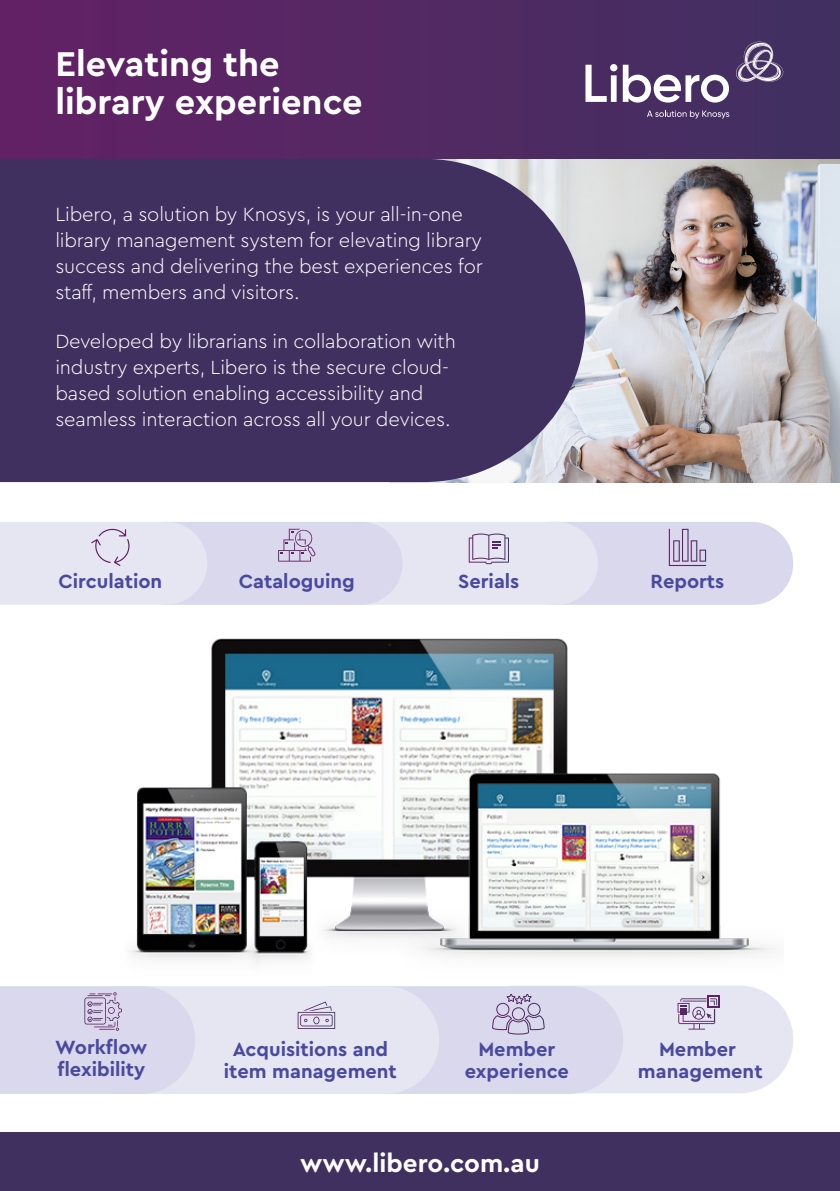
<style>
.page{position:relative;width:840px;height:1191px;background:#fff}
.page>*{position:absolute;margin:0;border:0;box-sizing:border-box;transform-origin:0 0}
.t1{font:700 36px "Cera Pro";color:#fff}
.t2{font:700 26px "Cera Pro";color:#fff}
.t3{font:300 20px/26px "Cera Pro";letter-spacing:-.01em;color:#fff}
.t4{font:700 20px/22px "Cera Pro";color:#494a9f;text-align:center}
</style>
<div class="page">
<img style="left:585px;top:159px;width:254px;height:323px">
<div style="left:0;top:159px;width:585px;height:323px;background:#3f3060"></div>
<div style="left:0;top:0;width:839px;height:159px;background:linear-gradient(to right,#632165,#403061)"></div>
<img style="left:131px;top:638px;width:645px;height:324px">
<div style="left:0;top:1132px;width:839px;height:59px;background:#3f3060"></div>
<svg style="left:735px;top:42px;width:47px;height:40px;background:#76678c"></svg>
<svg style="left:646px;top:110px;width:82px;height:9px"></svg>
<svg style="left:585px;top:64px;width:143px;height:39px"></svg>
<svg style="left:0;top:522px;width:792px;height:83px;background:#dddbec"></svg>
<svg style="left:0;top:986px;width:792px;height:108px;background:#dedced"></svg>
<p class="t1" style="left:55px;top:40px;width:226px">Elevating the</p>
<p class="t1" style="left:55px;top:78px;width:308px">library experience</p>
<p class="t3" style="left:55px;top:200px;width:428px">Libero, a solution by Knosys, is your all-in-one library management system for elevating library success and delivering the best experiences for staff, members and visitors.</p>
<p class="t3" style="left:55px;top:327px;width:401px">Developed by librarians in collaboration with industry experts, Libero is the secure cloud&shy;based solution enabling accessibility and seamless interaction across all your devices.</p>
<p class="t4" style="left:58px;top:569px;width:105px">Circulation</p>
<p class="t4" style="left:458px;top:569px;width:63px">Serials</p>
<p class="t4" style="left:239px;top:569px;width:117px">Cataloguing</p>
<p class="t4" style="left:650px;top:569px;width:75px">Reports</p>
<p class="t4" style="left:55px;top:1035px;width:94px;text-align:left">Workflow flexibility</p>
<p class="t4" style="left:224px;top:1037px;width:174px">Acquisitions and item management</p>
<p class="t4" style="left:637px;top:1037px;width:126px">Member management</p>
<p class="t4" style="left:464px;top:1037px;width:106px">Member experience</p>
<p class="t2" style="left:300px;top:1146px;width:241px">www.libero.com.au</p>
</div>
